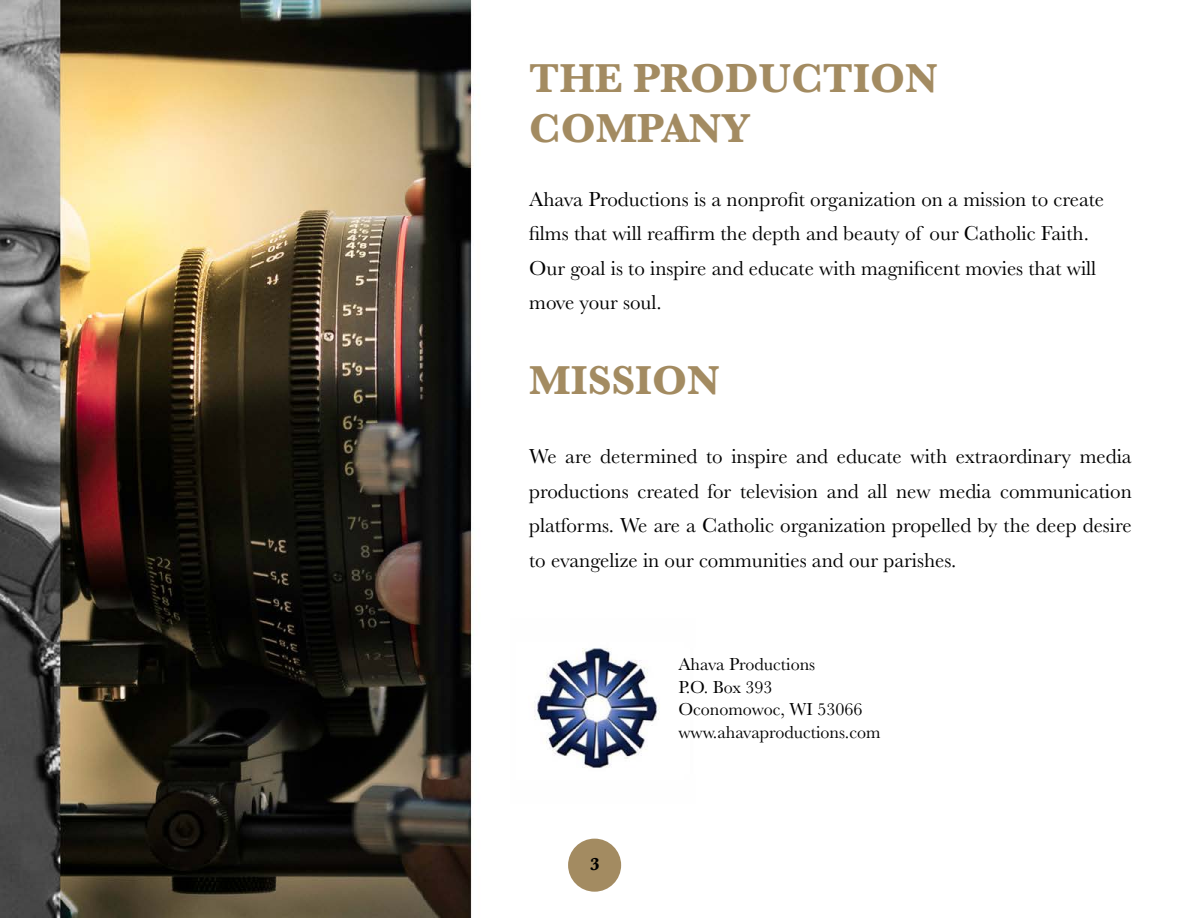
<style>
.page{position:relative;width:1188px;height:918px;background:#fff}
.page>*{position:absolute;margin:0;border:0;box-sizing:border-box;transform-origin:0 0}
.t1{font:700 42px/50.4px "Baskerville";color:#a38b61}
.t2{font:21px/34.5px "Baskerville";color:#000}
.t3{font:18px/22.5px "Baskerville";color:#000}
.t4{font:700 18px "Baskerville";color:#000}
</style>
<div class="page">
<img style="left:0;top:0;width:660px;height:918px">
<div style="left:568px;top:839px;width:53px;height:53px;background:#a38b61;border-radius:50%"></div>
<h1 class="t1" style="left:529px;top:53px;width:410px">THE PRODUCTION<br>COMPANY</h1>
<p class="t2" style="left:529px;top:182px;width:576px">Ahava Productions is a nonprofit organization on a mission to create films that will reaffirm the depth and beauty of our Catholic Faith.<br>Our goal is to inspire and educate with magnificent movies that will move your soul.</p>
<h1 class="t1" style="left:529px;top:356px;width:192px">MISSION</h1>
<p class="t2" style="left:529px;top:439px;width:604px;text-align:justify">We are determined to inspire and educate with extraordinary media productions created for television and all new media communication platforms. We are a Catholic organization propelled by the deep desire to evangelize in our communities and our parishes.</p>
<p class="t4" style="left:590px;top:852px;width:11px">3</p>
<p class="t3" style="left:678px;top:653px;width:203px">Ahava Productions<br>P.O. Box 393<br>Oconomowoc, WI 53066 www.ahavaproductions.com</p>
</div>
